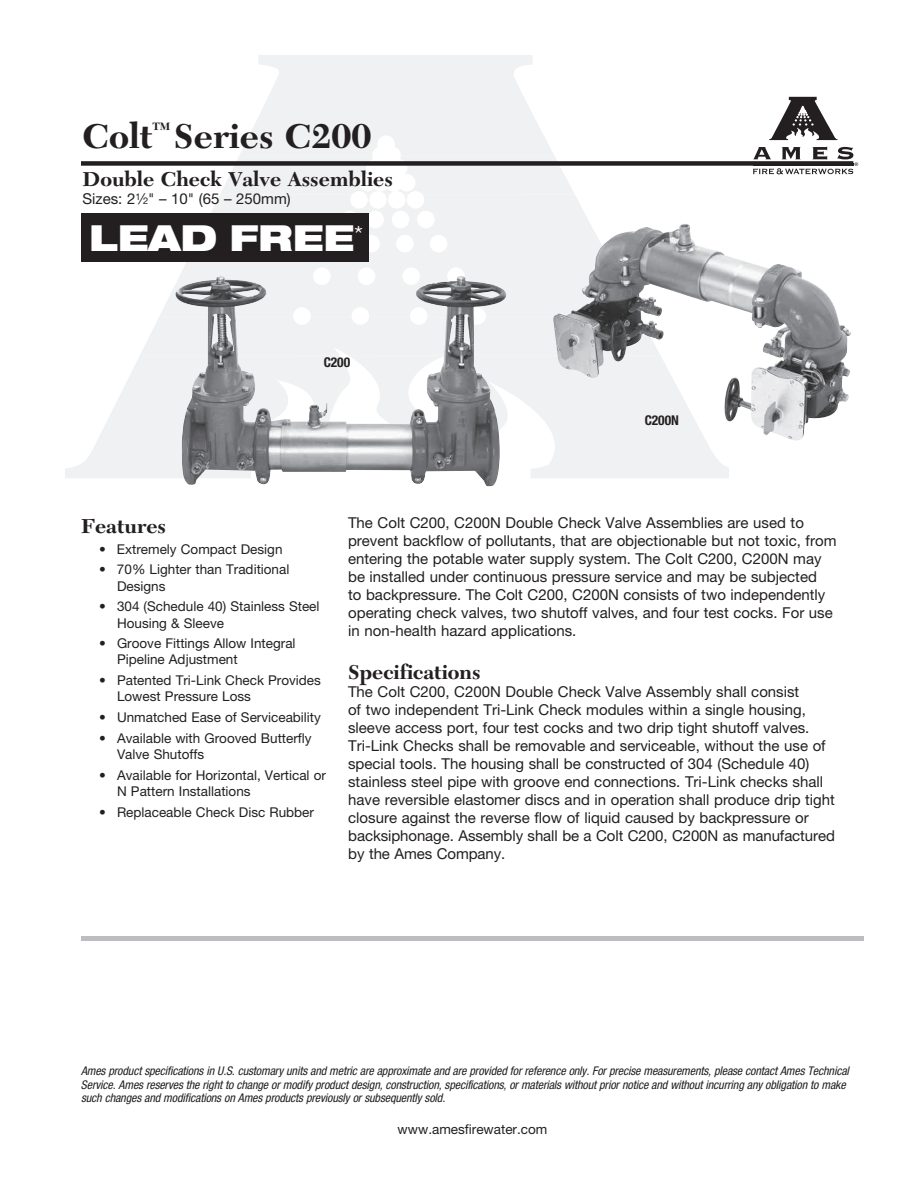
<style>
.page{position:relative;width:918px;height:1188px;background:#fff}
.page>*{position:absolute;margin:0;border:0;box-sizing:border-box;transform-origin:0 0}
.t1{font:700 36px "New Caledonia LT Std";color:#231f20}
.t2{font:900 expanded 36px "Helvetica Neue LT Std";color:#fff}
.t3{font:700 21px "New Caledonia LT Std";color:#231f20}
.t4{font:15px/18px "Helvetica Neue LT Std";color:#231f20}
.t5{font:13.5px/16.2px "Helvetica Neue LT Std";color:#231f20}
.t6{font:700 condensed 13.5px "Helvetica Neue LT Std";letter-spacing:-.005em;color:#231f20}
.t7{font:italic condensed 12px/13.5px "Helvetica Neue LT Std";letter-spacing:-.01em;color:#231f20}
.t8{font:700 11.1px "New Caledonia LT Std";color:#231f20}
.s1{font-size:9.3px}
</style>
<div class="page">
<svg style="left:65px;top:55px;width:664px;height:423px"></svg>
<div style="left:81px;top:936px;width:783px;height:5px;background:#bcbdc0"></div>
<svg style="left:753px;top:146px;width:105px;height:28px"></svg>
<svg style="left:769px;top:97px;width:69px;height:43px"></svg>
<div style="left:81px;top:161px;width:772px;height:5px;background:#231f20"></div>
<img style="left:321px;top:276px;width:140px;height:148px">
<img style="left:552px;top:226px;width:205px;height:153px">
<div style="left:81px;top:213px;width:288px;height:49px;background:#231f20"></div>
<h1 class="t1" style="left:82px;top:115px;width:291px">Colt Series C200</h1>
<p class="t8" style="left:153px;top:120px;width:19px">TM</p>
<h2 class="t3" style="left:82px;top:167px;width:312px">Double Check Valve Assemblies</h2>
<p class="t4" style="left:82px;top:190px;width:210px">Sizes: 2<sup>1</sup>⁄<span class="s1">2</span>" – 10" (65 – 250mm)</p>
<h1 class="t2" style="left:89px;top:215px;width:276px">LEAD FREE<sup>*</sup></h1>
<p class="t6" style="left:324px;top:354px;width:28px">C200</p>
<p class="t6" style="left:645px;top:412px;width:36px">C200N</p>
<h2 class="t3" style="left:81px;top:514px;width:87px">Features</h2>
<p class="t5" style="left:99px;top:541px;width:185px">• Extremely Compact Design</p>
<p class="t5" style="left:117px;top:561px;width:174px;text-indent:-18px">• 70% Lighter than Traditional<br>Designs</p>
<p class="t5" style="left:117px;top:598px;width:204px;text-indent:-18px">• 304 (Schedule 40) Stainless Steel<br>Housing &amp; Sleeve</p>
<p class="t5" style="left:117px;top:635px;width:180px;text-indent:-18px">• Groove Fittings Allow Integral<br>Pipeline Adjustment</p>
<p class="t5" style="left:117px;top:672px;width:205px;text-indent:-18px">• Patented Tri-Link Check Provides<br>Lowest Pressure Loss</p>
<p class="t5" style="left:99px;top:709px;width:223px">• Unmatched Ease of Serviceability</p>
<p class="t5" style="left:117px;top:730px;width:196px;text-indent:-18px">• Available with Grooved Butterfly<br>Valve Shutoffs</p>
<p class="t5" style="left:117px;top:767px;width:210px;text-indent:-18px">• Available for Horizontal, Vertical or<br>N Pattern Installations</p>
<p class="t5" style="left:99px;top:803px;width:216px">• Replaceable Check Disc Rubber</p>
<p class="t4" style="left:348px;top:514px;width:490px">The Colt C200, C200N Double Check Valve Assemblies are used to prevent backflow of pollutants, that are objectionable but not toxic, from entering the potable water supply system. The Colt C200, C200N may be installed under continuous pressure service and may be subjected<br>to backpressure. The Colt C200, C200N consists of two independently operating check valves, two shutoff valves, and four test cocks. For use in non-health hazard applications.</p>
<h2 class="t3" style="left:348px;top:660px;width:134px">Specifications</h2>
<p class="t4" style="left:348px;top:683px;width:489px">The Colt C200, C200N Double Check Valve Assembly shall consist<br>of two independent Tri-Link Check modules within a single housing, sleeve access port, four test cocks and two drip tight shutoff valves.<br>Tri-Link Checks shall be removable and serviceable, without the use of special tools. The housing shall be constructed of 304 (Schedule 40) stainless steel pipe with groove end connections. Tri-Link checks shall have reversible elastomer discs and in operation shall produce drip tight closure against the reverse flow of liquid caused by backpressure or backsiphonage. Assembly shall be a Colt C200, C200N as manufactured by the Ames Company.</p>
<p class="t7" style="left:81px;top:1064px;width:770px">Ames product specifications in U.S. customary units and metric are approximate and are provided for reference only. For precise measurements, please contact Ames Technical<br>Service. Ames reserves the right to change or modify product design, construction, specifications, or materials without prior notice and without incurring any obligation to make such changes and modifications on Ames products previously or subsequently sold.</p>
<p class="t5" style="left:398px;top:1121px;width:151px">www.amesfirewater.com</p>
</div>
